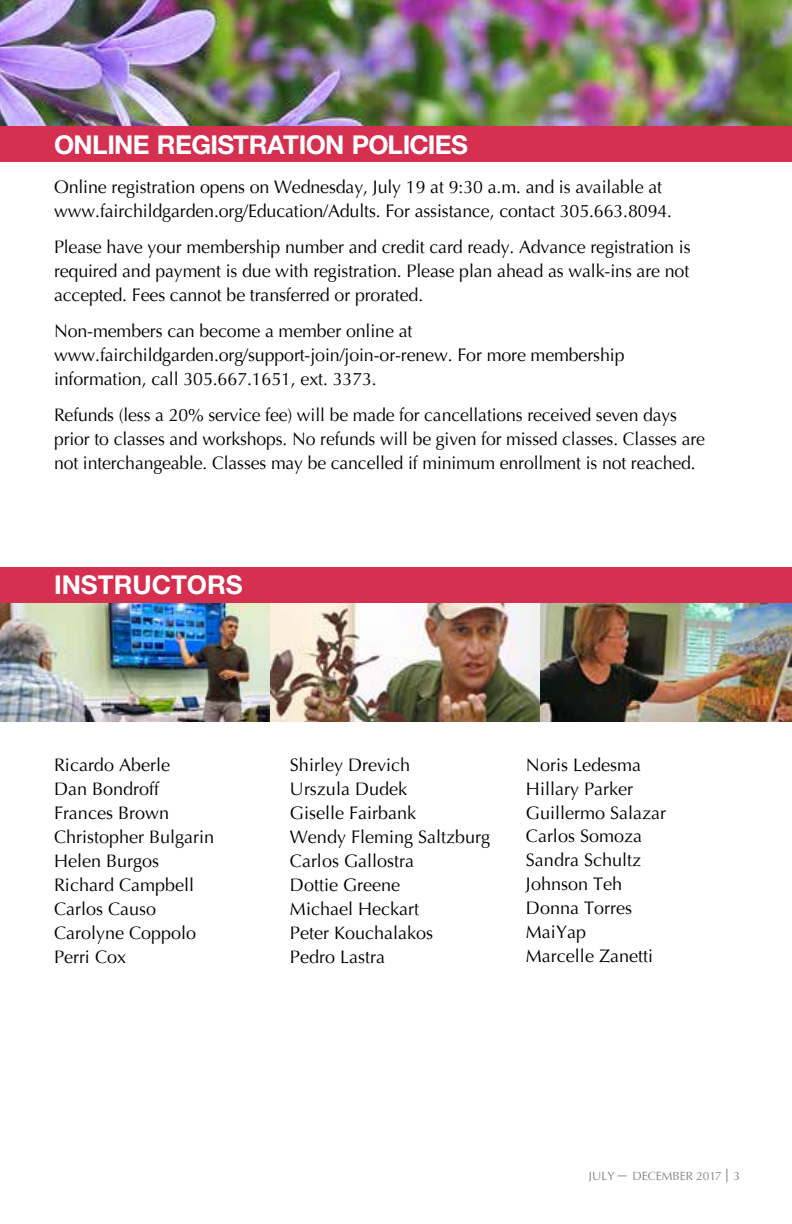
<style>
.page{position:relative;width:792px;height:1224px;background:#fff}
.page>*{position:absolute;margin:0;border:0;box-sizing:border-box;transform-origin:0 0}
.t1{font:700 26px "Helvetica Neue LT Std";letter-spacing:-.01em;color:#fff}
.t2{font:18px/24px "Optima";letter-spacing:-.005em;color:#000}
.t3{font:11.8px "Optima";color:#808285}
.s1{font-family:"Optima LT Std";font-size:17.8px}
.s2{font-size:12px}
</style>
<div class="page">
<svg style="left:726px;top:1169px;width:1px;height:13px"></svg>
<img style="left:0;top:603px;width:270px;height:118px">
<img style="left:270px;top:603px;width:270px;height:118px">
<img style="left:540px;top:603px;width:252px;height:118px">
<img style="left:0;top:0;width:792px;height:126px">
<div style="left:0;top:126px;width:792px;height:36px;background:#d53050"></div>
<div style="left:0;top:567px;width:792px;height:36px;background:#d53050"></div>
<h1 class="t1" style="left:54px;top:128px;width:416px">ONLINE REGISTRATION POLICIES</h1>
<p class="t2" style="left:54px;top:176px;width:620px">Online registration opens on Wednesday, July 19 at 9:30 a.m. and is available at www.fairchildgarden.org/Education/Adults. For assistance, contact 305.663.8094.</p>
<p class="t2" style="left:54px;top:236px;width:638px;text-align:justify">Please have your membership number and credit card ready. Advance registration is required and payment is due with registration. Please plan ahead as walk-ins are not accepted. Fees cannot be transferred or prorated.</p>
<p class="t2" style="left:54px;top:320px;width:572px">Non-members can become a member online at www.fairchildgarden.org/support-join/join-or-renew. For more membership information, call 305.667.1651, ext. 3373.</p>
<p class="t2" style="left:54px;top:404px;width:653px">Refunds (less a 20% service fee) will be made for cancellations received seven days prior to classes and workshops. No refunds will be given for missed classes. Classes are not interchangeable. Classes may be cancelled if minimum enrollment is not reached.</p>
<h1 class="t1" style="left:54px;top:569px;width:190px">INSTRUCTORS</h1>
<p class="t2" style="left:54px;top:753px;width:162px">Ricardo Aberle<br>Dan Bondroff<br>Frances Brown<br>Christopher Bulgarin<br>Helen Burgos<br>Richard Campbell<br>Carlos Causo<br>Carolyne Coppolo<br>Perri Cox</p>
<p class="t2" style="left:290px;top:753px;width:202px">Shirley Drevich<br>Urszula Dudek<br>Giselle Fairbank<br>Wendy Fleming Saltzburg<br>Carlos Gallostra<br>Dottie Greene<br>Michael Heckart<br>Peter Kouchalakos<br>Pedro Lastra</p>
<p class="t2" style="left:526px;top:753px;width:142px">Noris Ledesma<br>Hillary Parker<br>Guillermo Salazar<br>Carlos Somoza<br>Sandra Schultz<br>Johnson Teh<br>Donna Torres<br>MaiYap<br>Marcelle Zanetti</p>
<p class="t3" style="left:589px;top:1168px;width:153px">July <span class="s1">–</span> december 2017 <span class="s2">3</span></p>
</div>
